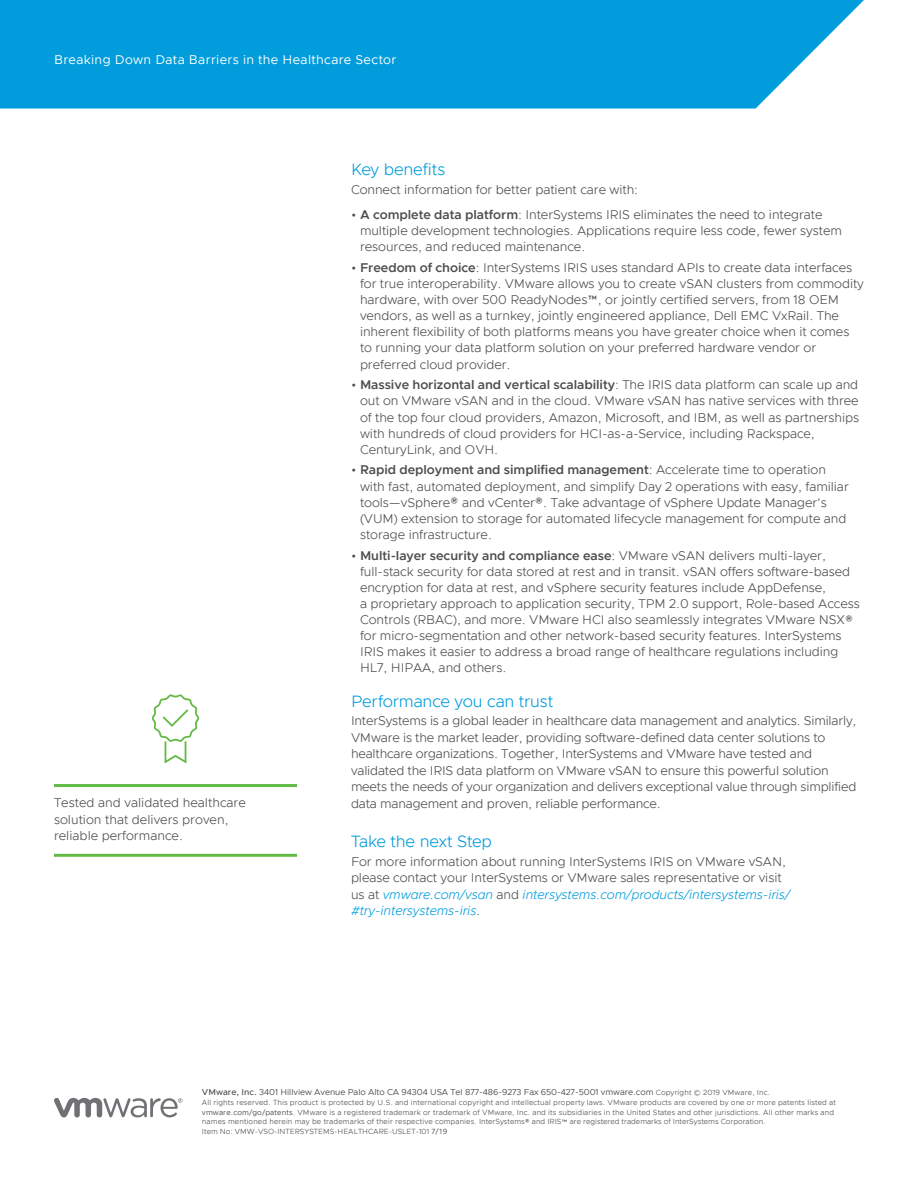
<style>
.page{position:relative;width:918px;height:1188px;background:#fff}
.page>*{position:absolute;margin:0;border:0;box-sizing:border-box;transform-origin:0 0}
.t1{font:300 16.5px "Metropolis";letter-spacing:-.015em;color:#009cdc}
.t2{font:300 12.75px/16.2px "Metropolis";letter-spacing:-.005em;color:#4d4d4f}
.t3{font:12.75px "Metropolis";letter-spacing:.025em;color:#fff}
.t4{font:8.7px "Metropolis";letter-spacing:-.005em;color:#4d4d4f}
.t5{font:300 7.5px/9.8px "Metropolis";letter-spacing:.015em;color:#4d4d4f}
.s1{font-weight:600}
.s2{font-style:italic;color:#009cdc}
.s3{font-weight:500}
.s4{font-weight:300;font-size:7.5px}
.s5{font-weight:400}
</style>
<div class="page">
<svg style="left:54px;top:1098px;width:129px;height:19px"></svg>
<svg style="left:0;top:0;width:864px;height:109px;background:#10a2de"></svg>
<svg style="left:152px;top:694px;width:47px;height:70px"></svg>
<hr style="left:54px;top:784px;width:243px;height:3px;background:#62bb46">
<hr style="left:54px;top:854px;width:243px;height:3px;background:#62bb46">
<p class="t3" style="left:54px;top:52px;width:344px">Breaking Down Data Barriers in the Healthcare Sector</p>
<p class="t2" style="left:54px;top:795px;width:193px">Tested and validated healthcare solution that delivers proven, reliable performance.</p>
<p class="t1" style="left:351px;top:159px;width:96px">Key benefits</p>
<p class="t2" style="left:351px;top:181px;width:289px">Connect information for better patient care with:</p>
<p class="t2" style="left:360px;top:206px;width:484px;text-indent:-9px">• <span class="s1">A complete data platform</span>: InterSystems IRIS eliminates the need to integrate multiple development technologies. Applications require less code, fewer system resources, and reduced maintenance.</p>
<p class="t2" style="left:360px;top:259px;width:506px;text-indent:-9px">• <span class="s1">Freedom of choice</span>: InterSystems IRIS uses standard APIs to create data interfaces for true interoperability. VMware allows you to create vSAN clusters from commodity hardware, with over 500 ReadyNodes™, or jointly certified servers, from 18 OEM vendors, as well as a turnkey, jointly engineered appliance, Dell EMC VxRail. The inherent flexibility of both platforms means you have greater choice when it comes to running your data platform solution on your preferred hardware vendor or preferred cloud provider.</p>
<p class="t2" style="left:360px;top:377px;width:501px;text-indent:-9px">• <span class="s1">Massive horizontal and vertical scalability</span>: The IRIS data platform can scale up and out on VMware vSAN and in the cloud. VMware vSAN has native services with three of the top four cloud providers, Amazon, Microsoft, and IBM, as well as partnerships with hundreds of cloud providers for HCI‑as‑a‑Service, including Rackspace, CenturyLink, and OVH.</p>
<p class="t2" style="left:360px;top:462px;width:490px;text-indent:-9px">• <span class="s1">Rapid deployment and simplified management</span>: Accelerate time to operation with fast, automated deployment, and simplify Day 2 operations with easy, familiar tools—vSphere® and vCenter®. Take advantage of vSphere Update Manager’s (VUM) extension to storage for automated lifecycle management for compute and storage infrastructure.</p>
<p class="t2" style="left:360px;top:547px;width:501px;text-indent:-9px">• <span class="s1">Multi‑layer security and compliance ease</span>: VMware vSAN delivers multi‑layer, full‑stack security for data stored at rest and in transit. vSAN offers software‑based encryption for data at rest, and vSphere security features include AppDefense,<br>a proprietary approach to application security, TPM 2.0 support, Role‑based Access Controls (RBAC), and more. VMware HCI also seamlessly integrates VMware NSX® for micro‑segmentation and other network‑based security features. InterSystems IRIS makes it easier to address a broad range of healthcare regulations including HL7, HIPAA, and others.</p>
<p class="t1" style="left:351px;top:691px;width:204px">Performance you can trust</p>
<p class="t2" style="left:351px;top:713px;width:507px">InterSystems is a global leader in healthcare data management and analytics. Similarly, VMware is the market leader, providing software‑defined data center solutions to healthcare organizations. Together, InterSystems and VMware have tested and validated the IRIS data platform on VMware vSAN to ensure this powerful solution meets the needs of your organization and delivers exceptional value through simplified data management and proven, reliable performance.</p>
<p class="t1" style="left:351px;top:831px;width:143px">Take the next Step</p>
<p class="t2" style="left:351px;top:853px;width:441px">For more information about running InterSystems IRIS on VMware vSAN, please contact your InterSystems or VMware sales representative or visit us at <span class="s2">vmware.com/vsan</span> and <span class="s2">intersystems.com/products/intersystems-iris/ #try-intersystems-iris</span>.</p>
<p class="t4" style="left:202px;top:1087px;width:570px"><span class="s3">VMware, Inc.</span> 3401 Hillview Avenue Palo Alto CA 94304 USA Tel 877‑486‑9273 Fax 650‑427‑5001 vmware.com <span class="s4">Copyright © 2019 VMware, Inc.</span></p>
<p class="t5" style="left:202px;top:1097px;width:636px">All rights reserved. This product is protected by U.S. and international copyright and intellectual property laws. VMware products are covered by one or more patents listed at <span class="s5">vmware.com/go/patents</span>. VMware is a registered trademark or trademark of VMware, Inc. and its subsidiaries in the United States and other jurisdictions. All other marks and names mentioned herein may be trademarks of their respective companies. InterSystems® and IRIS™ are registered trademarks of InterSystems Corporation.<br>Item No: VMW-VSO- INTERSYSTEMS- HEALTHCARE- USLET-101 <span class="s5">7/19</span></p>
</div>
